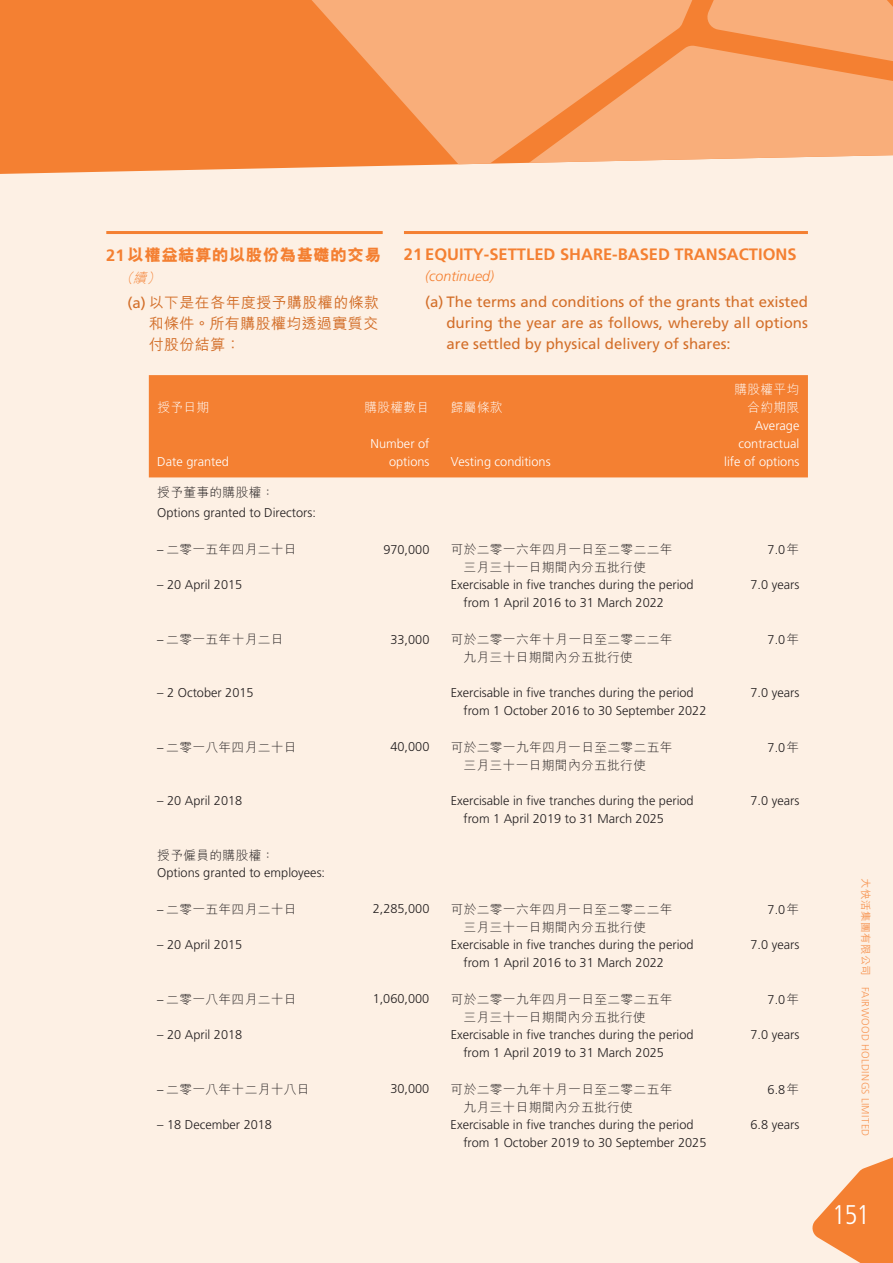
<style>
.page{position:relative;width:893px;height:1263px;background:#fdf0e4}
.page>*{position:absolute;margin:0;border:0;box-sizing:border-box;transform-origin:0 0}
.t1{font:300 condensed 27px "Frutiger LT Std";color:#fff}
.t2{font:700 16.5px "Frutiger LT Std";color:#f48032}
.t3{font:800 16.5px "M Hei HK";letter-spacing:.025em;color:#f48032}
.t4{font:15px/21px "Frutiger LT Std";color:#d36f2a;text-align:justify}
.t5{font:500 15px/21px "M Hei HK";letter-spacing:.025em;color:#d36f2a;text-align:justify}
.t6{font:italic 300 14.25px "Frutiger LT Std";color:#f48032}
.t7{font:italic 300 13.5px "M Hei HK";color:#f48032}
.t8{font:300 12.75px/18px "Frutiger LT Std";color:#231f20}
.t9{font:300 12.75px/18px "M Hei HK";letter-spacing:.025em;color:#231f20}
.t10{font:300 12.75px/18px "Frutiger LT Std";color:#fff;text-align:right}
.t11{font:300 12.75px/18px "M Hei HK";letter-spacing:.025em;color:#fff;text-align:right}
.t12{font:300 10.5px "Frutiger LT Std";letter-spacing:.035em;color:#f79756}
.s1{font-family:"Frutiger LT Std";font-weight:700}
.s2{font-family:"Frutiger LT Std";font-weight:400}
.s3{font-family:"Frutiger LT Std"}
.s4{font-family:"M Hei HK"}
.s5{font-family:"M Hei HK";font-weight:500}
</style>
<div class="page">
<div style="left:0;top:0;width:705px;height:174px;background:#f48032"></div>
<svg style="left:284px;top:0;width:418px;height:174px;background:#f79e61"></svg>
<svg style="left:495px;top:45px;width:398px;height:129px;background:#f8b17f"></svg>
<svg style="left:705px;top:0;width:188px;height:67px;background:#f7a166"></svg>
<svg style="left:812px;top:1157px;width:81px;height:106px"></svg>
<hr style="left:106px;top:231px;width:277px;height:3px;background:#f48032">
<hr style="left:404px;top:231px;width:404px;height:3px;background:#f48032">
<div style="left:149px;top:375px;width:659px;height:102px;background:#f48032"></div>
<p class="t3" style="left:106px;top:247px;width:276px"><span class="s1">21</span> 以權益結算的以股份為基礎的交易</p>
<p class="t7" style="left:120px;top:271px;width:45px">（續）</p>
<p class="t5" style="left:149px;top:290px;width:232px;text-indent:-21px"><span class="s2">(a)</span> 以下是在各年度授予購股權的條款和條件。所有購股權均透過實質交付股份結算：</p>
<p class="t2" style="left:404px;top:245px;width:394px">21 EQUITY-SETTLED SHARE-BASED TRANSACTIONS</p>
<p class="t6" style="left:425px;top:268px;width:70px">(continued)</p>
<p class="t4" style="left:446px;top:291px;width:363px;text-indent:-21px">(a) The terms and conditions of the grants that existed during the year are as follows, whereby all options are settled by physical delivery of shares:</p>
<p class="t11" style="left:157px;top:399px;width:53px">授予日期</p>
<p class="t11" style="left:364px;top:399px;width:67px">購股權數目</p>
<p class="t11" style="left:451px;top:399px;width:53px">歸屬條款</p>
<p class="t10" style="left:157px;top:453px;width:73px">Date granted</p>
<p class="t10" style="left:371px;top:435px;width:60px">Number of options</p>
<p class="t10" style="left:451px;top:453px;width:101px">Vesting conditions</p>
<p class="t11" style="left:734px;top:381px;width:67px">購股權平均合約期限</p>
<p class="t10" style="left:724px;top:417px;width:77px">Average contractual life of options</p>
<p class="t9" style="left:157px;top:483px;width:118px">授予董事的購股權：</p>
<p class="t8" style="left:157px;top:504px;width:160px">Options granted to Directors:</p>
<p class="t9" style="left:157px;top:540px;width:141px"><span class="s3">–</span> 二零一五年四月二十日</p>
<p class="t8" style="left:383px;top:541px;width:48px">970,000</p>
<p class="t9" style="left:463px;top:540px;width:211px;text-indent:-13px">可於二零一六年四月一日至二零二二年三月三十一日期間內分五批行使</p>
<p class="t8" style="left:768px;top:541px;width:33px">7.0<span class="s4">年</span></p>
<p class="t8" style="left:157px;top:576px;width:87px">– 20 April 2015</p>
<p class="t8" style="left:463px;top:576px;width:232px;text-indent:-13px">Exercisable in five tranches during the period from 1 April 2016 to 31 March 2022</p>
<p class="t8" style="left:750px;top:576px;width:50px">7.0 years</p>
<p class="t9" style="left:157px;top:630px;width:128px"><span class="s3">–</span> 二零一五年十月二日</p>
<p class="t8" style="left:390px;top:631px;width:40px">33,000</p>
<p class="t9" style="left:463px;top:630px;width:211px;text-indent:-13px">可於二零一六年十月一日至二零二二年九月三十日期間內分五批行使</p>
<p class="t8" style="left:768px;top:631px;width:33px">7.0<span class="s4">年</span></p>
<p class="t8" style="left:157px;top:684px;width:98px">– 2 October 2015</p>
<p class="t8" style="left:463px;top:684px;width:245px;text-indent:-13px">Exercisable in five tranches during the period from 1 October 2016 to 30 September 2022</p>
<p class="t8" style="left:750px;top:684px;width:50px">7.0 years</p>
<p class="t9" style="left:157px;top:738px;width:141px"><span class="s3">–</span> 二零一八年四月二十日</p>
<p class="t8" style="left:390px;top:738px;width:40px">40,000</p>
<p class="t9" style="left:463px;top:738px;width:211px;text-indent:-13px">可於二零一九年四月一日至二零二五年三月三十一日期間內分五批行使</p>
<p class="t8" style="left:768px;top:739px;width:33px">7.0<span class="s4">年</span></p>
<p class="t8" style="left:157px;top:792px;width:87px">– 20 April 2018</p>
<p class="t8" style="left:463px;top:792px;width:232px;text-indent:-13px">Exercisable in five tranches during the period from 1 April 2019 to 31 March 2025</p>
<p class="t8" style="left:750px;top:792px;width:50px">7.0 years</p>
<p class="t9" style="left:157px;top:846px;width:118px">授予僱員的購股權：</p>
<p class="t8" style="left:157px;top:864px;width:169px">Options granted to employees:</p>
<p class="t9" style="left:157px;top:900px;width:141px"><span class="s3">–</span> 二零一五年四月二十日</p>
<p class="t8" style="left:373px;top:900px;width:58px">2,285,000</p>
<p class="t9" style="left:463px;top:900px;width:211px;text-indent:-13px">可於二零一六年四月一日至二零二二年三月三十一日期間內分五批行使</p>
<p class="t8" style="left:768px;top:901px;width:33px">7.0<span class="s4">年</span></p>
<p class="t8" style="left:157px;top:936px;width:87px">– 20 April 2015</p>
<p class="t8" style="left:463px;top:936px;width:232px;text-indent:-13px">Exercisable in five tranches during the period from 1 April 2016 to 31 March 2022</p>
<p class="t8" style="left:750px;top:936px;width:50px">7.0 years</p>
<p class="t9" style="left:157px;top:990px;width:141px"><span class="s3">–</span> 二零一八年四月二十日</p>
<p class="t8" style="left:373px;top:990px;width:58px">1,060,000</p>
<p class="t9" style="left:463px;top:990px;width:211px;text-indent:-13px">可於二零一九年四月一日至二零二五年三月三十一日期間內分五批行使</p>
<p class="t8" style="left:768px;top:991px;width:33px">7.0<span class="s4">年</span></p>
<p class="t8" style="left:157px;top:1026px;width:87px">– 20 April 2018</p>
<p class="t8" style="left:463px;top:1026px;width:232px;text-indent:-13px">Exercisable in five tranches during the period from 1 April 2019 to 31 March 2025</p>
<p class="t8" style="left:750px;top:1026px;width:50px">7.0 years</p>
<p class="t9" style="left:157px;top:1080px;width:154px"><span class="s3">–</span> 二零一八年十二月十八日</p>
<p class="t8" style="left:390px;top:1080px;width:40px">30,000</p>
<p class="t9" style="left:463px;top:1080px;width:211px;text-indent:-13px">可於二零一九年十月一日至二零二五年九月三十日期間內分五批行使</p>
<p class="t8" style="left:768px;top:1081px;width:33px">6.8<span class="s4">年</span></p>
<p class="t8" style="left:157px;top:1116px;width:116px">– 18 December 2018</p>
<p class="t8" style="left:463px;top:1116px;width:245px;text-indent:-13px">Exercisable in five tranches during the period from 1 October 2019 to 30 September 2025</p>
<p class="t8" style="left:750px;top:1116px;width:50px">6.8 years</p>
<p class="t12" style="left:871px;top:878px;width:259px;rotate:90deg"><span class="s5">大快活集團有限公司</span> FAIRWOOD HOLDINGS LIMITED</p>
<h1 class="t1" style="left:832px;top:1199px;width:39px">151</h1>
</div>
